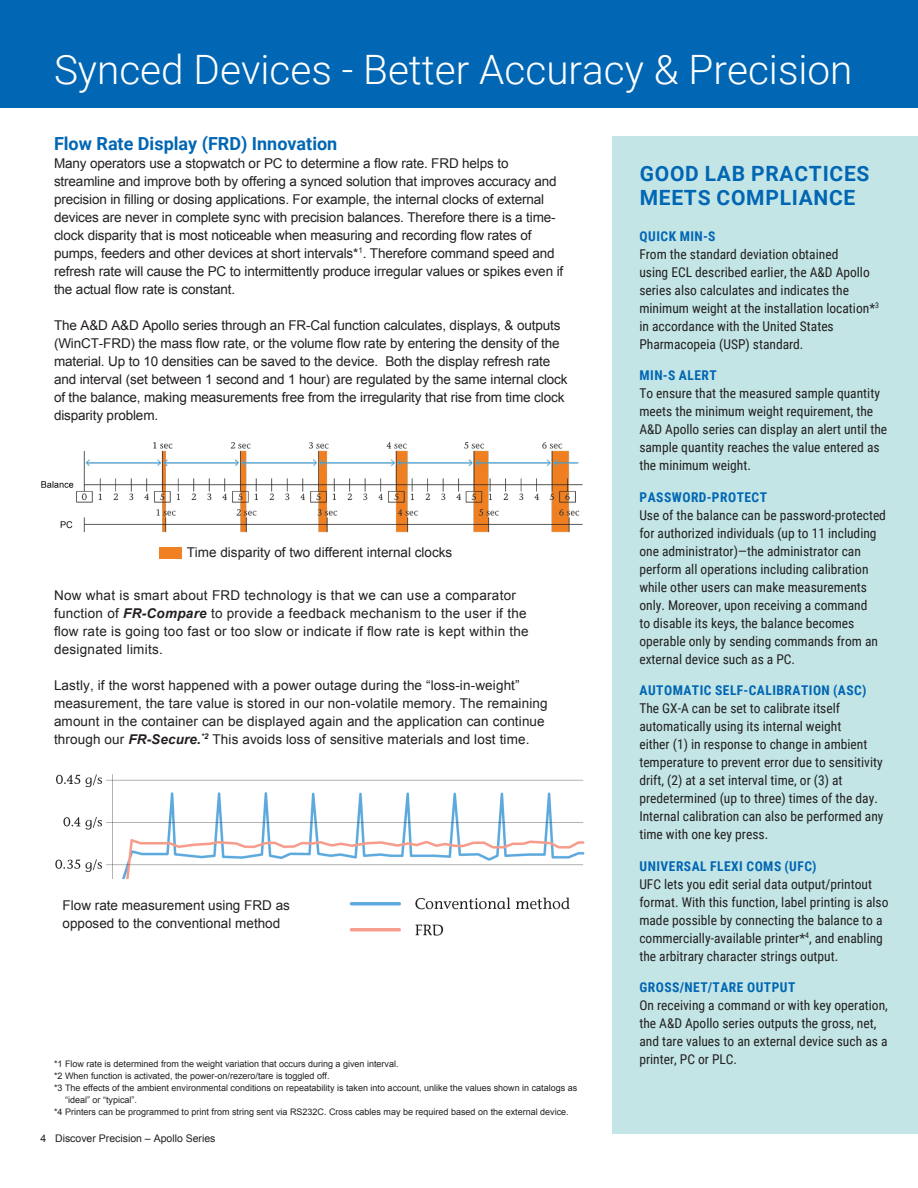
<style>
.page{position:relative;width:918px;height:1188px;background:#fff}
.page>*{position:absolute;margin:0;border:0;box-sizing:border-box;transform-origin:0 0}
.t1{font:300 40.5px "Roboto";color:#fff}
.t2{font:700 21px/24px "Roboto";letter-spacing:.035em;color:#0166b3}
.t3{font:700 18px "Roboto";color:#0166b3}
.t4{font:13.5px/18px "Roboto Condensed";color:#231f20}
.t5{font:13.5px/18px "Arial";letter-spacing:-.01em;color:#231f20}
.t6{font:13.5px/18px "Arial";letter-spacing:.01em;color:#231f20}
.t7{font:13.5px/18px "Arial";letter-spacing:.02em;color:#231f20}
.t8{font:700 13.5px "Roboto Condensed";letter-spacing:.035em;color:#0166b3}
.t9{font:10.5px "Arial";color:#231f20}
.t10{font:9px/12px "Arial";color:#231f20}
.s1{font-weight:700;font-style:italic}
.s2{font-weight:700;color:#0166b3}
</style>
<div class="page">
<div style="left:0;top:0;width:918px;height:108px;background:#0166b3"></div>
<img style="left:41px;top:442px;width:542px;height:91px">
<img style="left:55px;top:774px;width:530px;height:105px">
<img style="left:349px;top:897px;width:221px;height:39px">
<div style="left:159px;top:547px;width:22px;height:12px;background:#f08021"></div>
<div style="left:612px;top:136px;width:306px;height:998px;background:#c3e5e5"></div>
<p class="t1" style="left:54px;top:42px;width:800px">Synced Devices - Better Accuracy &amp; Precision</p>
<p class="t3" style="left:54px;top:131px;width:285px">Flow Rate Display (FRD) Innovation</p>
<p class="t5" style="left:54px;top:154px;width:511px">Many operators use a stopwatch or PC to determine a flow rate. FRD helps to streamline and improve both by offering a synced solution that improves accuracy and precision in filling or dosing applications. For example, the internal clocks of external devices are never in complete sync with precision balances. Therefore there is a time&shy;clock disparity that is most noticeable when measuring and recording flow rates of pumps, feeders and other devices at short intervals*<sup>1</sup>. Therefore command speed and refresh rate will cause the PC to intermittently produce irregular values or spikes even if the actual flow rate is constant.</p>
<p class="t5" style="left:54px;top:316px;width:515px">The A&amp;D A&amp;D Apollo series through an FR-Cal function calculates, displays, &amp; outputs (WinCT-FRD) the mass flow rate, or the volume flow rate by entering the density of the material. Up to 10 densities can be saved to the device. Both the display refresh rate and interval (set between 1 second and 1 hour) are regulated by the same internal clock of the balance, making measurements free from the irregularity that rise from time clock disparity problem.</p>
<p class="t5" style="left:187px;top:543px;width:267px">Time disparity of two different internal clocks</p>
<p class="t7" style="left:54px;top:586px;width:476px">Now what is smart about FRD technology is that we can use a comparator function of <span class="s1">FR-Compare</span> to provide a feedback mechanism to the user if the flow rate is going too fast or too slow or indicate if flow rate is kept within the designated limits.</p>
<p class="t6" style="left:54px;top:676px;width:495px">Lastly, if the worst happened with a power outage during the “loss-in-weight” measurement, the tare value is stored in our non-volatile memory. The remaining amount in the container can be displayed again and the application can continue through our <span class="s1">FR-Secure.</span><sup>*2</sup> This avoids loss of sensitive materials and lost time.</p>
<p class="t5" style="left:63px;top:896px;width:229px">Flow rate measurement using FRD as opposed to the conventional method</p>
<p class="t10" style="left:54px;top:1058px;width:346px">*1 Flow rate is determined from the weight variation that occurs during a given interval.</p>
<p class="t10" style="left:54px;top:1070px;width:277px">*2 When function is activated, the power-on/rezero/tare is toggled off.</p>
<p class="t10" style="left:65px;top:1082px;width:514px;text-indent:-11px">*3 The effects of the ambient environmental conditions on repeatability is taken into account, unlike the values shown in catalogs as “ideal” or “typical”.</p>
<p class="t10" style="left:54px;top:1106px;width:516px">*4 Printers can be programmed to print from string sent via RS232C. Cross cables may be required based on the external device.</p>
<p class="t9" style="left:40px;top:1131px;width:177px">4 Discover Precision – Apollo Series</p>
<p class="t2" style="left:640px;top:161px;width:231px">GOOD LAB PRACTICES<br>MEETS COMPLIANCE</p>
<p class="t4" style="left:639px;top:227px;width:241px"><span class="s2">QUICK MIN-S<br></span>From the standard deviation obtained<br>using ECL described earlier, the A&amp;D Apollo series also calculates and indicates the minimum weight at the installation location*<sup>3 </sup>in accordance with the United States Pharmacopeia (USP) standard.</p>
<p class="t8" style="left:640px;top:366px;width:79px">MIN-S ALERT</p>
<p class="t4" style="left:639px;top:384px;width:249px">To ensure that the measured sample quantity meets the minimum weight requirement, the A&amp;D Apollo series can display an alert until the sample quantity reaches the value entered as the minimum weight.</p>
<p class="t8" style="left:640px;top:488px;width:129px">PASSWORD-PROTECT</p>
<p class="t4" style="left:639px;top:506px;width:248px">Use of the balance can be password-protected for authorized individuals (up to 11 including one administrator)—the administrator can perform all operations including calibration while other users can make measurements only. Moreover, upon receiving a command<br>to disable its keys, the balance becomes operable only by sending commands from an external device such as a PC.</p>
<p class="t8" style="left:640px;top:681px;width:228px">AUTOMATIC SELF-CALIBRATION (ASC)</p>
<p class="t4" style="left:639px;top:699px;width:246px">The GX-A can be set to calibrate itself automatically using its internal weight<br>either (1) in response to change in ambient temperature to prevent error due to sensitivity drift, (2) at a set interval time, or (3) at predetermined (up to three) times of the day.<br>Internal calibration can also be performed any time with one key press.</p>
<p class="t8" style="left:640px;top:857px;width:179px">UNIVERSAL FLEXI COMS (UFC)</p>
<p class="t4" style="left:639px;top:875px;width:251px">UFC lets you edit serial data output/printout format. With this function, label printing is also made possible by connecting the balance to a commercially-available printer*<sup>4</sup>, and enabling the arbitrary character strings output.</p>
<p class="t8" style="left:640px;top:978px;width:157px">GROSS/NET/TARE OUTPUT</p>
<p class="t4" style="left:639px;top:996px;width:250px">On receiving a command or with key operation, the A&amp;D Apollo series outputs the gross, net, and tare values to an external device such as a printer, PC or PLC.</p>
</div>
